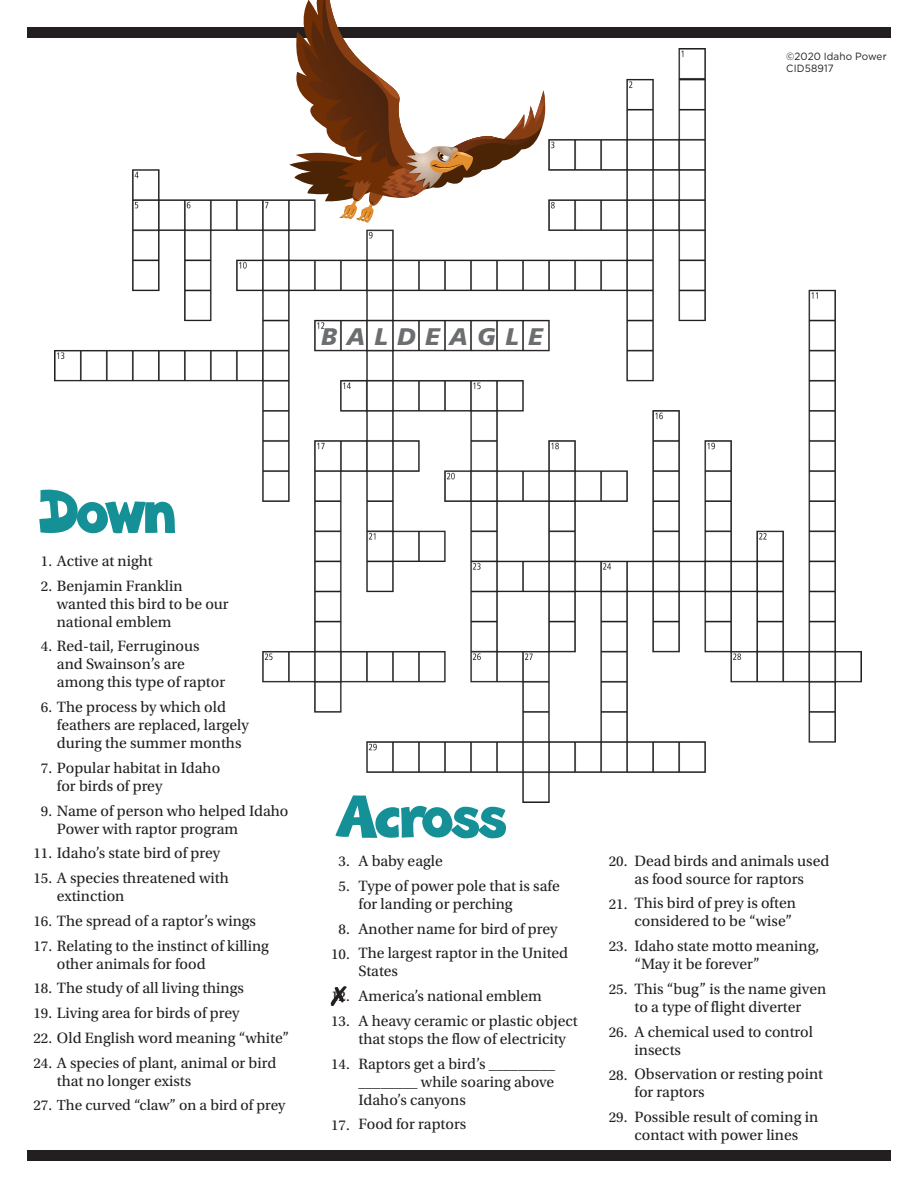
<style>
.page{position:relative;width:918px;height:1188px;background:#fff}
.page>*{position:absolute;margin:0;border:0;box-sizing:border-box;transform-origin:0 0}
.t1{font:61.2px "Riky";color:#159097}
.t2{font:59.25px "Riky";letter-spacing:-.035em;color:#159097}
.t3{font:italic 900 24px "Frutiger LT Std";letter-spacing:.39em;color:#6c6d70}
.t4{font:15.75px/18px "Utopia Std";color:#231f20}
.t5{font:15.3px "Utopia Std";color:#231f20}
.t6{font:15px "Utopia Std";color:#231f20}
.t7{font:10.5px/12px "Gotham";letter-spacing:.01em;color:#231f20;scale:.95 1}
.s1{font-size:15px}
</style>
<div class="page">
<img style="left:54px;top:48px;width:808px;height:755px">
<div style="left:27px;top:1150px;width:864px;height:11px;background:#231f20"></div>
<div style="left:27px;top:27px;width:864px;height:11px;background:#231f20"></div>
<svg style="left:289px;top:0;width:262px;height:224px"></svg>
<p class="t7" style="left:786px;top:50px;width:107px">©2020 Idaho Power<br>CID58917</p>
<p class="t3" style="left:321px;top:323px;width:223px">BALDEAGLE</p>
<p class="t1" style="left:37px;top:480px;width:141px">Down</p>
<p class="t4" style="left:41px;top:552px;width:113px"><span class="s1">1.</span> Active at night</p>
<p class="t4" style="left:57px;top:577px;width:173px;text-indent:-16px"><span class="s1">2.</span> Benjamin Franklin wanted this bird to be our national emblem</p>
<p class="t4" style="left:57px;top:638px;width:170px;text-indent:-16px"><span class="s1">4.</span> Red-tail, Ferruginous and Swainson’s are among this type of raptor</p>
<p class="t4" style="left:57px;top:698px;width:193px;text-indent:-16px"><span class="s1">6.</span> The process by which old feathers are replaced, largely during the summer months</p>
<p class="t4" style="left:57px;top:759px;width:165px;text-indent:-16px"><span class="s1">7.</span> Popular habitat in Idaho for birds of prey</p>
<p class="t4" style="left:57px;top:802px;width:233px;text-indent:-16px"><span class="s1">9.</span> Name of person who helped Idaho<br>Power with raptor program</p>
<p class="t4" style="left:33px;top:845px;width:188px"><span class="s1">11.</span> Idaho’s state bird of prey</p>
<p class="t4" style="left:57px;top:869px;width:174px;text-indent:-24px"><span class="s1">15.</span> A species threatened with extinction</p>
<p class="t4" style="left:33px;top:912px;width:224px"><span class="s1">16.</span> The spread of a raptor’s wings</p>
<p class="t4" style="left:57px;top:937px;width:214px;text-indent:-24px"><span class="s1">17.</span> Relating to the instinct of killing other animals for food</p>
<p class="t4" style="left:33px;top:980px;width:212px"><span class="s1">18.</span> The study of all living things</p>
<p class="t4" style="left:33px;top:1004px;width:208px"><span class="s1">19.</span> Living area for birds of prey</p>
<p class="t4" style="left:33px;top:1029px;width:257px"><span class="s1">22.</span> Old English word meaning “white”</p>
<p class="t4" style="left:57px;top:1054px;width:221px;text-indent:-24px"><span class="s1">24.</span> A species of plant, animal or bird that no longer exists</p>
<p class="t5" style="left:33px;top:1097px;width:254px"><span class="s1">27.</span> The curved “claw” on a bird of prey</p>
<p class="t2" style="left:335px;top:786px;width:173px">Across</p>
<p class="t4" style="left:358px;top:852px;width:86px">A baby eagle</p>
<p class="t4" style="left:358px;top:877px;width:203px">Type of power pole that is safe for landing or perching</p>
<p class="t4" style="left:358px;top:920px;width:201px">Another name for bird of prey</p>
<p class="t4" style="left:358px;top:945px;width:211px">The largest raptor in the United<br>States</p>
<p class="t4" style="left:358px;top:987px;width:185px">America’s national emblem</p>
<p class="t4" style="left:358px;top:1012px;width:221px">A heavy ceramic or plastic object that stops the flow of electricity</p>
<p class="t4" style="left:358px;top:1055px;width:198px;text-align:justify">Raptors get a bird’s _________ ________ while soaring above Idaho’s canyons</p>
<p class="t4" style="left:358px;top:1116px;width:109px">Food for raptors</p>
<p class="t6" style="left:339px;top:853px;width:13px">3.</p>
<p class="t6" style="left:339px;top:878px;width:13px">5.</p>
<p class="t6" style="left:339px;top:921px;width:13px">8.</p>
<p class="t6" style="left:331px;top:946px;width:20px">10.</p>
<p class="t6" style="left:331px;top:988px;width:20px">12.</p>
<p class="t6" style="left:331px;top:1013px;width:20px">13.</p>
<p class="t6" style="left:331px;top:1056px;width:20px">14.</p>
<p class="t6" style="left:331px;top:1117px;width:20px">17.</p>
<p class="t4" style="left:609px;top:852px;width:222px;text-align:center"><span class="s1">20.</span> Dead birds and animals used as food source for raptors</p>
<p class="t4" style="left:609px;top:895px;width:189px;text-align:right"><span class="s1">21.</span> This bird of prey is often considered to be “wise”</p>
<p class="t4" style="left:634px;top:937px;width:186px;text-indent:-26px"><span class="s1">23.</span> Idaho state motto meaning, “May it be forever”</p>
<p class="t4" style="left:609px;top:980px;width:219px;text-align:center"><span class="s1">25.</span> This “bug” is the name given to a type of flight diverter</p>
<p class="t4" style="left:634px;top:1023px;width:180px;text-indent:-26px"><span class="s1">26.</span> A chemical used to control insects</p>
<p class="t4" style="left:634px;top:1066px;width:190px;text-indent:-26px"><span class="s1">28.</span> Observation or resting point for raptors</p>
<p class="t4" style="left:609px;top:1108px;width:211px;text-align:center"><span class="s1">29.</span> Possible result of coming in contact with power lines</p>
</div>
